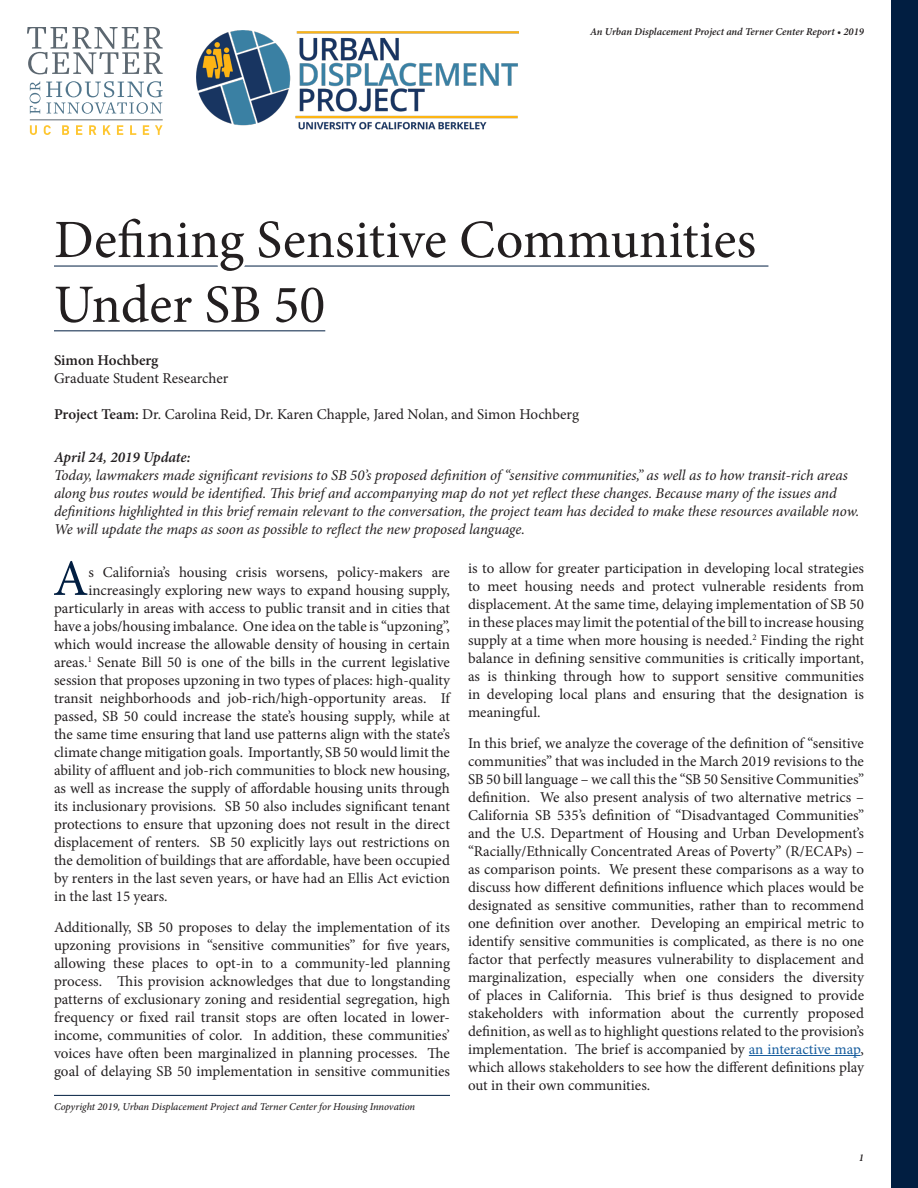
<style>
.page{position:relative;width:918px;height:1188px;background:#fff}
.page>*{position:absolute;margin:0;border:0;box-sizing:border-box;transform-origin:0 0}
.t1{font:54px/64.8px "Minion Pro";color:#231f20}
.Intro{font:51.3px "Minion Pro";color:#011e41}
.Intro-2{font:15px/18px "Minion Pro";color:#231f20;text-align:justify}
.Author{font:italic 15px/18px "Minion Pro";letter-spacing:-.005em;color:#231f20}
.Author-2{font:15px "Minion Pro";letter-spacing:-.005em;color:#231f20}
.Author-3{font:italic 600 15px "Minion Pro";color:#231f20}
.Author-4{font:600 15px "Minion Pro";letter-spacing:-.005em;color:#231f20}
.Copyright{font:italic 500 10.5px "Minion Pro";letter-spacing:-.005em;color:#231f20}
.t2{font:italic 600 10.5px "Minion Pro";color:#231f20}
.s1{font-weight:600}
.s2{color:#175d9e}
</style>
<div class="page">
<div style="left:891px;top:0;width:27px;height:1188px;background:#011e41"></div>
<hr style="left:54px;top:266px;width:714px;height:1px;background:#011e41">
<svg style="left:54px;top:265px;width:707px;height:66px"></svg>
<hr style="left:749px;top:1055px;width:112px;height:1px;background:#175d9e">
<svg style="left:27px;top:27px;width:136px;height:47px"></svg>
<svg style="left:30px;top:81px;width:10px;height:33px"></svg>
<svg style="left:30px;top:125px;width:7px;height:10px"></svg>
<svg style="left:44px;top:125px;width:7px;height:10px"></svg>
<svg style="left:62px;top:125px;width:7px;height:10px"></svg>
<svg style="left:76px;top:125px;width:6px;height:10px"></svg>
<svg style="left:89px;top:125px;width:7px;height:10px"></svg>
<svg style="left:103px;top:125px;width:8px;height:10px"></svg>
<svg style="left:117px;top:125px;width:6px;height:10px"></svg>
<svg style="left:130px;top:125px;width:6px;height:10px"></svg>
<svg style="left:143px;top:125px;width:6px;height:10px"></svg>
<svg style="left:155px;top:125px;width:8px;height:10px"></svg>
<hr style="left:30px;top:120px;width:133px;height:1px;background:#5c6770">
<svg style="left:46px;top:81px;width:117px;height:33px"></svg>
<hr style="left:54px;top:1095px;width:396px;height:1px;background:#011e41">
<img style="left:197px;top:31px;width:321px;height:99px">
<p class="t2" style="left:590px;top:24px;width:275px">An Urban Displacement Project and Terner Center Report • 2019</p>
<p class="t1" style="left:54px;top:208px;width:704px">Defining Sensitive Communities<br>Under SB 50</p>
<p class="Author-4" style="left:54px;top:350px;width:106px">Simon Hochberg</p>
<p class="Author-2" style="left:54px;top:368px;width:176px">Graduate Student Researcher</p>
<p class="Author-2" style="left:54px;top:404px;width:527px"><span class="s1">Project Team:</span> Dr. Carolina Reid, Dr. Karen Chapple, Jared Nolan, and Simon Hochberg</p>
<p class="Author-3" style="left:54px;top:447px;width:138px">April 24, 2019 Update:</p>
<p class="Author" style="left:54px;top:467px;width:807px">Today, lawmakers made significant revisions to SB 50’s proposed definition of “sensitive communities,” as well as to how transit-rich areas along bus routes would be identified. This brief and accompanying map do not yet reflect these changes. Because many of the issues and definitions highlighted in this brief remain relevant to the conversation, the project team has decided to make these resources available now.<br>We will update the maps as soon as possible to reflect the new proposed language.</p>
<p class="Intro" style="left:53px;top:544px;width:37px">A</p>
<p class="Intro-2" style="left:88px;top:563px;width:363px">s California’s housing crisis worsens, policy-makers are</p>
<p class="Intro-2" style="left:88px;top:581px;width:363px">increasingly exploring new ways to expand housing supply,</p>
<p class="Intro-2" style="left:54px;top:599px;width:398px">particularly in areas with access to public transit and in cities that</p>
<p class="Intro-2" style="left:54px;top:617px;width:398px">have a jobs/housing imbalance. One idea on the table is “upzoning”,</p>
<p class="Intro-2" style="left:54px;top:635px;width:397px">which would increase the allowable density of housing in certain</p>
<p class="Intro-2" style="left:54px;top:653px;width:397px">areas.<sup>1</sup> Senate Bill 50 is one of the bills in the current legislative</p>
<p class="Intro-2" style="left:54px;top:671px;width:398px">session that proposes upzoning in two types of places: high-quality</p>
<p class="Intro-2" style="left:54px;top:689px;width:398px">transit neighborhoods and job-rich/high-opportunity areas. If</p>
<p class="Intro-2" style="left:54px;top:707px;width:398px">passed, SB 50 could increase the state’s housing supply, while at</p>
<p class="Intro-2" style="left:54px;top:725px;width:397px">the same time ensuring that land use patterns align with the state’s</p>
<p class="Intro-2" style="left:54px;top:743px;width:398px">climate change mitigation goals. Importantly, SB 50 would limit the</p>
<p class="Intro-2" style="left:54px;top:761px;width:398px">ability of affluent and job-rich communities to block new housing,</p>
<p class="Intro-2" style="left:54px;top:779px;width:397px">as well as increase the supply of affordable housing units through</p>
<p class="Intro-2" style="left:54px;top:797px;width:397px">its inclusionary provisions. SB 50 also includes significant tenant</p>
<p class="Intro-2" style="left:54px;top:815px;width:397px">protections to ensure that upzoning does not result in the direct</p>
<p class="Intro-2" style="left:54px;top:833px;width:397px">displacement of renters. SB 50 explicitly lays out restrictions on</p>
<p class="Intro-2" style="left:54px;top:851px;width:398px">the demolition of buildings that are affordable, have been occupied</p>
<p class="Intro-2" style="left:54px;top:869px;width:398px">by renters in the last seven years, or have had an Ellis Act eviction</p>
<p class="Intro-2" style="left:54px;top:887px;width:115px">in the last 15 years.</p>
<p class="Intro-2" style="left:54px;top:919px;width:398px">Additionally, SB 50 proposes to delay the implementation of its upzoning provisions in “sensitive communities” for five years, allowing these places to opt-in to a community-led planning process. This provision acknowledges that due to longstanding patterns of exclusionary zoning and residential segregation, high frequency or fixed rail transit stops are often located in lower&shy;income, communities of color. In addition, these communities’ voices have often been marginalized in planning processes. The goal of delaying SB 50 implementation in sensitive communities</p>
<p class="Copyright" style="left:54px;top:1099px;width:363px">Copyright 2019, Urban Displacement Project and Terner Center for Housing Innovation</p>
<p class="Intro-2" style="left:468px;top:559px;width:398px">is to allow for greater participation in developing local strategies to meet housing needs and protect vulnerable residents from displacement. At the same time, delaying implementation of SB 50 in these places may limit the potential of the bill to increase housing supply at a time when more housing is needed.<sup>2</sup> Finding the right balance in defining sensitive communities is critically important, as is thinking through how to support sensitive communities in developing local plans and ensuring that the designation is meaningful.</p>
<p class="Intro-2" style="left:468px;top:734px;width:398px">In this brief, we analyze the coverage of the definition of “sensitive communities” that was included in the March 2019 revisions to the SB 50 bill language – we call this the “SB 50 Sensitive Communities” definition. We also present analysis of two alternative metrics – California SB 535’s definition of “Disadvantaged Communities” and the U.S. Department of Housing and Urban Development’s “Racially/Ethnically Concentrated Areas of Poverty” (R/ECAPs) – as comparison points. We present these comparisons as a way to discuss how different definitions influence which places would be designated as sensitive communities, rather than to recommend one definition over another. Developing an empirical metric to identify sensitive communities is complicated, as there is no one factor that perfectly measures vulnerability to displacement and marginalization, especially when one considers the diversity of places in California. This brief is thus designed to provide stakeholders with information about the currently proposed definition, as well as to highlight questions related to the provision’s implementation. The brief is accompanied by <span class="s2">an interactive map</span>, which allows stakeholders to see how the different definitions play out in their own communities.</p>
<p class="t2" style="left:859px;top:1150px;width:7px">1</p>
</div>
